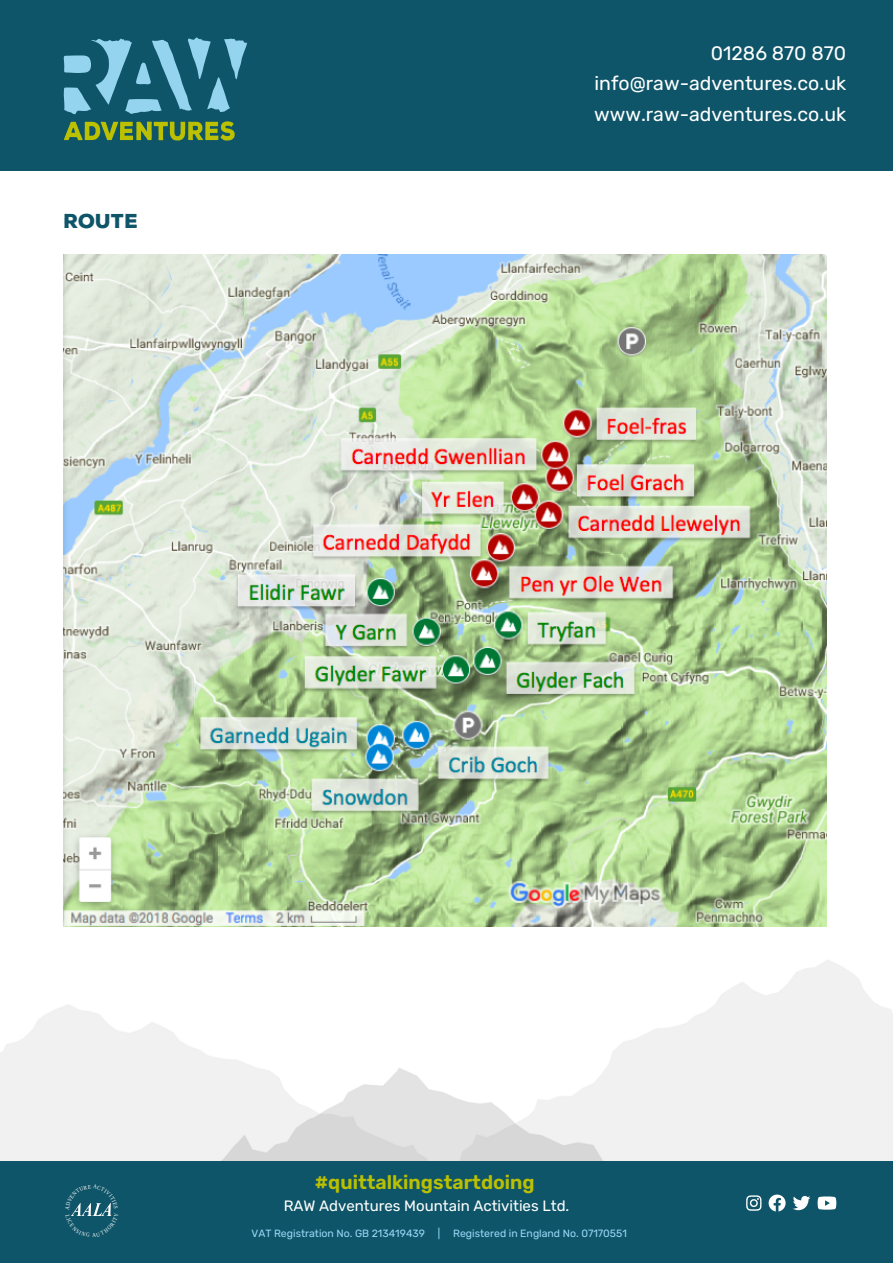
<style>
.page{position:relative;width:893px;height:1264px;background:#fff}
.page>*{position:absolute;margin:0;border:0;box-sizing:border-box;transform-origin:0 0}
.t1{font:19.5px "Rubik";color:#fff}
.t2{font:600 19.5px "Rubik";color:#bbc000}
.t3{font:900 19.5px "Nexa Rust Sans";color:#0f5569}
.t4{font:15px "Rubik";color:#fff}
.t5{font:10.5px "Rubik";color:#99d7f7}
</style>
<div class="page">
<div style="left:0;top:0;width:892px;height:170px;background:#0f5569"></div>
<div style="left:0;top:1160px;width:892px;height:102px;background:#0f5569"></div>
<svg style="left:64px;top:37px;width:183px;height:77px"></svg>
<svg style="left:64px;top:121px;width:171px;height:19px"></svg>
<svg style="left:746px;top:1195px;width:15px;height:15px"></svg>
<svg style="left:768px;top:1194px;width:17px;height:17px"></svg>
<svg style="left:793px;top:1195px;width:17px;height:15px"></svg>
<svg style="left:817px;top:1196px;width:19px;height:13px"></svg>
<img style="left:63px;top:254px;width:763px;height:672px">
<svg style="left:71px;top:1203px;width:41px;height:13px"></svg>
<p class="t3" style="left:64px;top:209px;width:76px">ROUTE</p>
<p class="t1" style="left:710px;top:42px;width:137px">01286 870 870</p>
<p class="t1" style="left:594px;top:72px;width:253px">info@raw-adventures.co.uk</p>
<p class="t1" style="left:594px;top:102px;width:253px">www.raw-adventures.co.uk</p>
<p class="t2" style="left:315px;top:1171px;width:221px">#quittalkingstartdoing</p>
<p class="t4" style="left:284px;top:1196px;width:287px">RAW Adventures Mountain Activities Ltd.</p>
<p class="t5" style="left:251px;top:1227px;width:377px">VAT Registration No. GB 213419439 | Registered in England No. 07170551</p>
</div>
